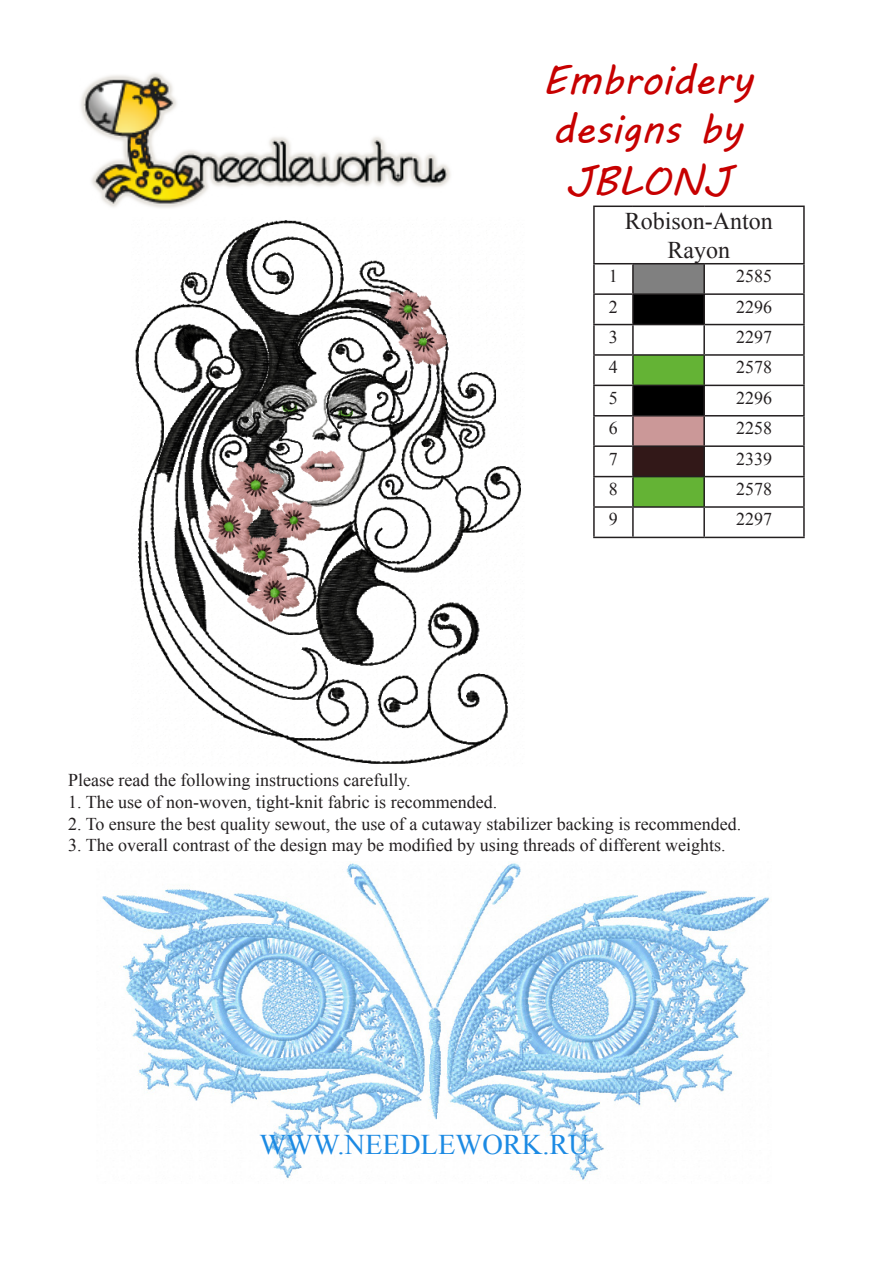
<style>
.page{position:relative;width:893px;height:1263px;background:#fff}
.page>*{position:absolute;margin:0;border:0;box-sizing:border-box;transform-origin:0 0}
.t1{font:40.5px "MV Boli";color:#c70000}
.t2{font:28.5px "Times New Roman";color:#1c8ae3}
.t3{font:24px/28.8px "Times New Roman";color:#231f20;text-align:center}
.t4{font:18px "Times New Roman";color:#231f20}
</style>
<div class="page">
<div style="left:633px;top:264px;width:71px;height:30px;background:#808080"></div>
<div style="left:633px;top:294px;width:71px;height:31px;background:#000"></div>
<div style="left:633px;top:355px;width:71px;height:30px;background:#64b335"></div>
<div style="left:633px;top:385px;width:71px;height:31px;background:#000"></div>
<div style="left:633px;top:416px;width:71px;height:30px;background:#cb9898"></div>
<div style="left:633px;top:446px;width:71px;height:31px;background:#321818"></div>
<div style="left:633px;top:477px;width:71px;height:30px;background:#64b335"></div>
<hr style="left:593px;top:206px;width:40px;height:1px;background:#231f20">
<hr style="left:593px;top:207px;width:2px;height:56px;background:#231f20">
<hr style="left:633px;top:206px;width:71px;height:1px;background:#231f20">
<hr style="left:704px;top:206px;width:101px;height:1px;background:#231f20">
<hr style="left:803px;top:207px;width:2px;height:56px;background:#231f20">
<hr style="left:593px;top:263px;width:40px;height:1px;background:#231f20">
<hr style="left:593px;top:264px;width:2px;height:29px;background:#231f20">
<hr style="left:633px;top:263px;width:71px;height:1px;background:#231f20">
<hr style="left:632px;top:264px;width:2px;height:29px;background:#231f20">
<hr style="left:593px;top:293px;width:40px;height:2px;background:#231f20">
<hr style="left:593px;top:295px;width:2px;height:29px;background:#231f20">
<hr style="left:593px;top:324px;width:40px;height:1px;background:#231f20">
<hr style="left:593px;top:325px;width:2px;height:29px;background:#231f20">
<hr style="left:632px;top:325px;width:2px;height:29px;background:#231f20">
<hr style="left:593px;top:354px;width:40px;height:2px;background:#231f20">
<hr style="left:593px;top:356px;width:2px;height:29px;background:#231f20">
<hr style="left:633px;top:354px;width:71px;height:2px;background:#231f20">
<hr style="left:632px;top:356px;width:2px;height:29px;background:#231f20">
<hr style="left:593px;top:385px;width:40px;height:1px;background:#231f20">
<hr style="left:593px;top:386px;width:2px;height:29px;background:#231f20">
<hr style="left:633px;top:385px;width:71px;height:1px;background:#231f20">
<hr style="left:632px;top:386px;width:2px;height:29px;background:#231f20">
<hr style="left:593px;top:415px;width:40px;height:1px;background:#231f20">
<hr style="left:593px;top:416px;width:2px;height:29px;background:#231f20">
<hr style="left:633px;top:415px;width:71px;height:1px;background:#231f20">
<hr style="left:632px;top:416px;width:2px;height:29px;background:#231f20">
<hr style="left:593px;top:445px;width:40px;height:2px;background:#231f20">
<hr style="left:593px;top:447px;width:2px;height:29px;background:#231f20">
<hr style="left:633px;top:445px;width:71px;height:2px;background:#231f20">
<hr style="left:632px;top:447px;width:2px;height:29px;background:#231f20">
<hr style="left:593px;top:476px;width:40px;height:1px;background:#231f20">
<hr style="left:593px;top:477px;width:2px;height:29px;background:#231f20">
<hr style="left:633px;top:476px;width:71px;height:1px;background:#231f20">
<hr style="left:632px;top:477px;width:2px;height:29px;background:#231f20">
<hr style="left:593px;top:506px;width:40px;height:2px;background:#231f20">
<hr style="left:593px;top:508px;width:2px;height:29px;background:#231f20">
<hr style="left:633px;top:506px;width:71px;height:2px;background:#231f20">
<hr style="left:632px;top:508px;width:2px;height:29px;background:#231f20">
<hr style="left:593px;top:537px;width:40px;height:1px;background:#231f20">
<hr style="left:633px;top:537px;width:71px;height:1px;background:#231f20">
<hr style="left:704px;top:263px;width:101px;height:1px;background:#231f20">
<hr style="left:703px;top:264px;width:2px;height:29px;background:#231f20">
<hr style="left:803px;top:264px;width:2px;height:29px;background:#231f20">
<hr style="left:633px;top:293px;width:71px;height:2px;background:#231f20">
<hr style="left:632px;top:295px;width:2px;height:29px;background:#231f20">
<hr style="left:704px;top:293px;width:101px;height:2px;background:#231f20">
<hr style="left:703px;top:295px;width:2px;height:29px;background:#231f20">
<hr style="left:803px;top:295px;width:2px;height:29px;background:#231f20">
<hr style="left:633px;top:324px;width:71px;height:1px;background:#231f20">
<hr style="left:704px;top:324px;width:101px;height:1px;background:#231f20">
<hr style="left:703px;top:325px;width:2px;height:29px;background:#231f20">
<hr style="left:803px;top:325px;width:2px;height:29px;background:#231f20">
<hr style="left:704px;top:354px;width:101px;height:2px;background:#231f20">
<hr style="left:703px;top:356px;width:2px;height:29px;background:#231f20">
<hr style="left:803px;top:356px;width:2px;height:29px;background:#231f20">
<hr style="left:704px;top:385px;width:101px;height:1px;background:#231f20">
<hr style="left:703px;top:386px;width:2px;height:29px;background:#231f20">
<hr style="left:803px;top:386px;width:2px;height:29px;background:#231f20">
<hr style="left:704px;top:415px;width:101px;height:1px;background:#231f20">
<hr style="left:703px;top:416px;width:2px;height:29px;background:#231f20">
<hr style="left:803px;top:416px;width:2px;height:29px;background:#231f20">
<hr style="left:704px;top:445px;width:101px;height:2px;background:#231f20">
<hr style="left:703px;top:447px;width:2px;height:29px;background:#231f20">
<hr style="left:803px;top:447px;width:2px;height:29px;background:#231f20">
<hr style="left:704px;top:476px;width:101px;height:1px;background:#231f20">
<hr style="left:703px;top:477px;width:2px;height:29px;background:#231f20">
<hr style="left:803px;top:477px;width:2px;height:29px;background:#231f20">
<hr style="left:704px;top:506px;width:101px;height:2px;background:#231f20">
<hr style="left:703px;top:508px;width:2px;height:29px;background:#231f20">
<hr style="left:803px;top:508px;width:2px;height:29px;background:#231f20">
<hr style="left:704px;top:537px;width:101px;height:1px;background:#231f20">
<img style="left:102px;top:861px;width:668px;height:319px">
<img style="left:81px;top:73px;width:370px;height:135px">
<img style="left:135px;top:220px;width:386px;height:544px">
<p class="t1" style="left:543px;top:53px;width:212px">Embroidery</p>
<p class="t1" style="left:553px;top:101px;width:192px">designs by</p>
<p class="t1" style="left:565px;top:153px;width:166px">JBLONJ</p>
<h3 class="t3" style="left:625px;top:206px;width:150px">Robison-Anton<br>Rayon</h3>
<p class="t4" style="left:609px;top:264px;width:10px">1</p>
<p class="t4" style="left:736px;top:264px;width:38px">2585</p>
<p class="t4" style="left:609px;top:294px;width:10px">2</p>
<p class="t4" style="left:736px;top:294px;width:38px">2296</p>
<p class="t4" style="left:609px;top:325px;width:10px">3</p>
<p class="t4" style="left:736px;top:325px;width:38px">2297</p>
<p class="t4" style="left:609px;top:355px;width:10px">4</p>
<p class="t4" style="left:736px;top:355px;width:38px">2578</p>
<p class="t4" style="left:609px;top:386px;width:10px">5</p>
<p class="t4" style="left:736px;top:386px;width:38px">2296</p>
<p class="t4" style="left:609px;top:416px;width:10px">6</p>
<p class="t4" style="left:736px;top:416px;width:38px">2258</p>
<p class="t4" style="left:609px;top:446px;width:10px">7</p>
<p class="t4" style="left:736px;top:446px;width:38px">2339</p>
<p class="t4" style="left:609px;top:477px;width:10px">8</p>
<p class="t4" style="left:736px;top:477px;width:38px">2578</p>
<p class="t4" style="left:609px;top:507px;width:10px">9</p>
<p class="t4" style="left:736px;top:507px;width:38px">2297</p>
<p class="t4" style="left:68px;top:768px;width:344px">Please read the following instructions carefully.</p>
<p class="t4" style="left:68px;top:790px;width:431px">1. The use of non-woven, tight-knit fabric is recommended.</p>
<p class="t4" style="left:68px;top:811px;width:675px">2. To ensure the best quality sewout, the use of a cutaway stabilizer backing is recommended.</p>
<p class="t4" style="left:68px;top:833px;width:659px">3. The overall contrast of the design may be modified by using threads of different weights.</p>
<p class="t2" style="left:259px;top:1125px;width:331px">WWW.NEEDLEWORK.RU</p>
</div>
